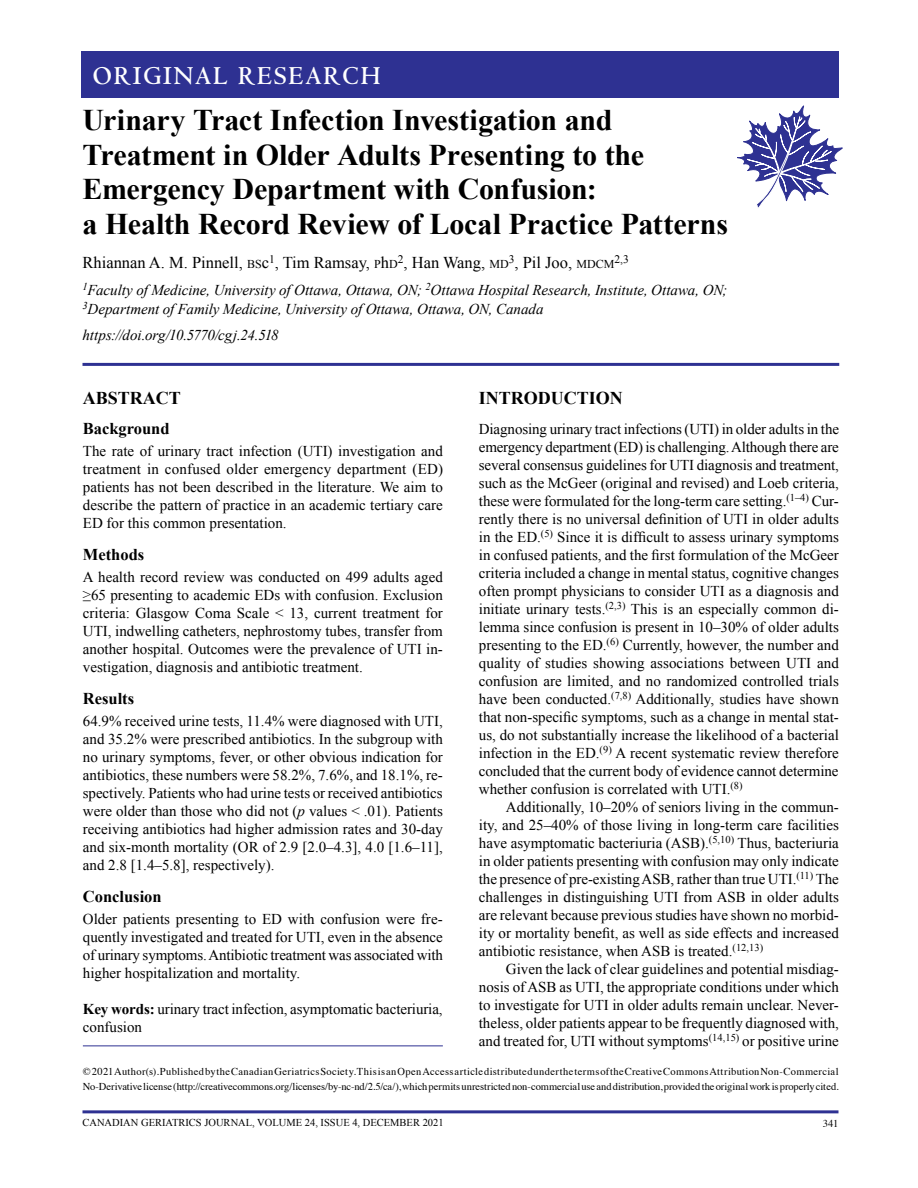
<style>
.page{position:relative;width:918px;height:1188px;background:#fff}
.page>*{position:absolute;margin:0;border:0;box-sizing:border-box;transform-origin:0 0}
.Title{font:700 30px/34.5px "Times New Roman";letter-spacing:-.005em;color:#000}
.t1{font:700 27px "Centaur";letter-spacing:.075em;color:#fff;scale:.96 1}
.HeadingLevel1{font:700 18px "Times New Roman";color:#000}
.Authors{font:16.5px "Times New Roman";color:#000}
.HeadingLevel2{font:700 16.5px "Times New Roman";color:#000}
.BodyText_NoIndent{font:15px/18px "Times New Roman";color:#000;text-align:justify}
.BodyText_Indent{font:15px/18px "Times New Roman";color:#000;text-align:justify}
.OpenPg_Destinations{font:italic 15px/19.5px "Times New Roman";letter-spacing:-.005em;color:#000}
.KeyWord_RuleBelow{font:15px/18px "Times New Roman";letter-spacing:-.005em;color:#000}
.Authors-2{font:11.55px "Times New Roman";color:#000}
.t2{font:10.5px/15px "Times";letter-spacing:.015em;color:#000}
.t3{font:10.5px "Times New Roman";color:#000}
.s1{font-size:12px}
.s2{font-style:italic}
.s3{font-weight:700}
</style>
<div class="page">
<hr style="left:82px;top:1110px;width:756px;height:3px;background:#2e3192">
<div style="left:81px;top:51px;width:757px;height:46px;background:#2e3192"></div>
<hr style="left:83px;top:1046px;width:360px;height:1px;background:#2e3192">
<hr style="left:82px;top:363px;width:757px;height:3px;background:#2e3192">
<svg style="left:737px;top:105px;width:106px;height:103px"></svg>
<p class="t1" style="left:93px;top:61px;width:301px">ORIGINAL RESEARCH</p>
<p class="Title" style="left:82px;top:102px;width:647px">Urinary Tract Infection Investigation and Treatment in Older Adults Presenting to the Emergency Department with Confusion:<br>a Health Record Review of Local Practice Patterns</p>
<p class="Authors" style="left:82px;top:252px;width:533px">Rhiannan A. M. Pinnell, <span class="s1">BS</span>c<sup>1</sup>, Tim Ramsay, <span class="s1">P</span>h<span class="s1">D</span><sup>2</sup>, Han Wang, <span class="s1">MD</span><sup>3</sup>, Pil Joo, <span class="s1">MDCM</span></p>
<p class="Authors-2" style="left:614px;top:251px;width:16px">2,3</p>
<p class="OpenPg_Destinations" style="left:82px;top:279px;width:647px"><sup>1</sup>Faculty of Medicine, University of Ottawa, Ottawa, ON; <sup>2</sup>Ottawa Hospital Research, Institute, Ottawa, ON;<br><sup>3</sup>Department of Family Medicine, University of Ottawa, Ottawa, ON, Canada</p>
<p class="OpenPg_Destinations" style="left:82px;top:325px;width:198px">https://doi.org/10.5770/cgj.24.518</p>
<p class="HeadingLevel1" style="left:83px;top:385px;width:100px">ABSTRACT</p>
<p class="HeadingLevel2" style="left:83px;top:417px;width:88px">Background</p>
<p class="BodyText_NoIndent" style="left:83px;top:442px;width:362px">The rate of urinary tract infection (UTI) investigation and treatment in confused older emergency department (ED) patients has not been described in the literature. We aim to describe the pattern of practice in an academic tertiary care ED for this common presentation.</p>
<p class="HeadingLevel2" style="left:83px;top:543px;width:63px">Methods</p>
<p class="BodyText_NoIndent" style="left:83px;top:568px;width:362px">A health record review was conducted on 499 adults aged ≥65 presenting to academic EDs with confusion. Exclusion criteria: Glasgow Coma Scale &lt; 13, current treatment for UTI, indwelling catheters, nephrostomy tubes, transfer from another hospital. Outcomes were the prevalence of UTI in&shy;vestigation, diagnosis and antibiotic treatment.</p>
<p class="HeadingLevel2" style="left:83px;top:687px;width:53px">Results</p>
<p class="BodyText_NoIndent" style="left:83px;top:712px;width:362px">64.9% received urine tests, 11.4% were diagnosed with UTI, and 35.2% were prescribed antibiotics. In the subgroup with no urinary symptoms, fever, or other obvious indication for antibiotics, these numbers were 58.2%, 7.6%, and 18.1%, re&shy;spectively. Patients who had urine tests or received antibiotics were older than those who did not (<span class="s2">p</span> values &lt; .01). Patients receiving antibiotics had higher admission rates and 30-day and six-month mortality (OR of 2.9 [2.0–4.3], 4.0 [1.6–11], and 2.8 [1.4–5.8], respectively).</p>
<p class="HeadingLevel2" style="left:83px;top:885px;width:80px">Conclusion</p>
<p class="BodyText_NoIndent" style="left:83px;top:910px;width:362px">Older patients presenting to ED with confusion were fre&shy;quently investigated and treated for UTI, even in the absence of urinary symptoms. Antibiotic treatment was associated with higher hospitalization and mortality.</p>
<p class="KeyWord_RuleBelow" style="left:83px;top:1000px;width:361px"><span class="s3">Key words:</span> urinary tract infection, asymptomatic bacteriuria, confusion</p>
<p class="HeadingLevel1" style="left:479px;top:385px;width:145px">INTRODUCTION</p>
<p class="BodyText_NoIndent" style="left:479px;top:419px;width:362px">Diagnosing urinary tract infections (UTI) in older adults in the emergency department (ED) is challenging. Although there are several consensus guidelines for UTI diagnosis and treatment, such as the McGeer (original and revised) and Loeb criteria, these were formulated for the long-term care setting.<sup>(1–4)</sup> Cur&shy;rently there is no universal definition of UTI in older adults in the ED.<sup>(5)</sup> Since it is difficult to assess urinary symptoms in confused patients, and the first formulation of the McGeer criteria included a change in mental status, cognitive changes often prompt physicians to consider UTI as a diagnosis and initiate urinary tests.<sup>(2,3)</sup> This is an especially common di&shy;lemma since confusion is present in 10–30% of older adults presenting to the ED.<sup>(6)</sup> Currently, however, the number and quality of studies showing associations between UTI and confusion are limited, and no randomized controlled trials have been conducted.<sup>(7,8)</sup> Additionally, studies have shown that non-specific symptoms, such as a change in mental stat&shy;us, do not substantially increase the likelihood of a bacterial infection in the ED.<sup>(9)</sup> A recent systematic review therefore concluded that the current body of evidence cannot determine whether confusion is correlated with UTI.<sup>(8)</sup></p>
<p class="BodyText_Indent" style="left:479px;top:797px;width:362px;text-indent:27px">Additionally, 10–20% of seniors living in the commun&shy;ity, and 25–40% of those living in long-term care facilities have asymptomatic bacteriuria (ASB).<sup>(5,10)</sup> Thus, bacteriuria in older patients presenting with confusion may only indicate the presence of pre-existing ASB, rather than true UTI.<sup>(11)</sup> The challenges in distinguishing UTI from ASB in older adults are relevant because previous studies have shown no morbid&shy;ity or mortality benefit, as well as side effects and increased antibiotic resistance, when ASB is treated.<sup>(12,13)</sup></p>
<p class="BodyText_Indent" style="left:479px;top:959px;width:362px;text-indent:27px">Given the lack of clear guidelines and potential misdiag&shy;nosis of ASB as UTI, the appropriate conditions under which to investigate for UTI in older adults remain unclear. Never&shy;theless, older patients appear to be frequently diagnosed with, and treated for, UTI without symptoms<sup>(14,15)</sup> or positive urine</p>
<p class="t2" style="left:83px;top:1063px;width:758px">© 2021 Author(s). Published by the Canadian Geriatrics Society. This is an Open Access article distributed under the terms of the Creative Commons Attribution Non-Commercial<br>No-Derivative license (http://creativecommons.org/licenses/by-nc-nd/2.5/ca/), which permits unrestricted non-commercial use and distribution, provided the original work is properly cited.</p>
<p class="t3" style="left:82px;top:1116px;width:363px">CANADIAN GERIATRICS JOURNAL, VOLUME 24, ISSUE 4, DECEMBER 2021</p>
<p class="t2" style="left:823px;top:1115px;width:17px">341</p>
</div>
